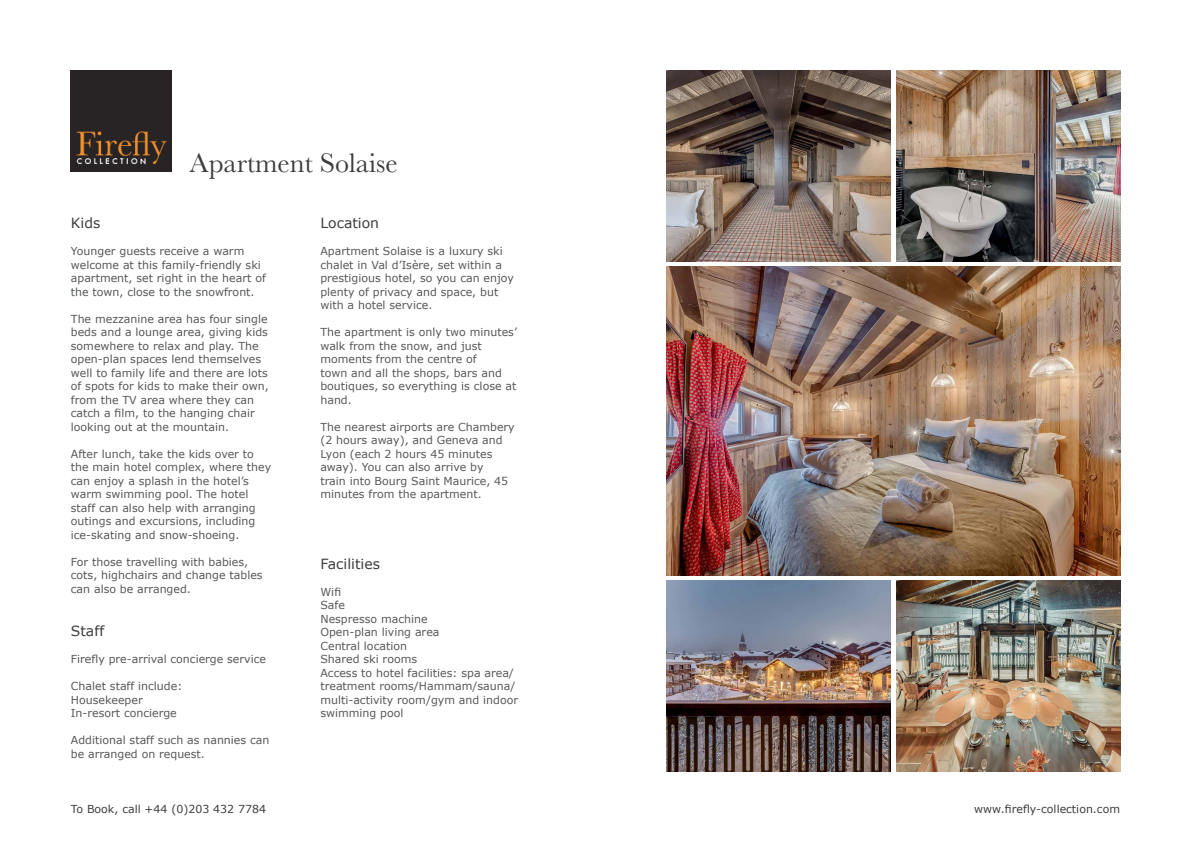
<style>
.page{position:relative;width:1191px;height:842px;background:#fff}
.page>*{position:absolute;margin:0;border:0;box-sizing:border-box;transform-origin:0 0}
.t1{font:28px "Baskerville";color:#3e3e3f}
.t2{font:14px "Verdana";color:#3e3e3f}
.t3{font:11px/13.5px "Verdana";color:#57585a}
.t4{font:11px "Verdana";color:#3e3e3f}
</style>
<div class="page">
<img style="left:71px;top:71px;width:101px;height:101px">
<img style="left:666px;top:267px;width:454px;height:308px">
<img style="left:666px;top:71px;width:224px;height:190px">
<img style="left:896px;top:71px;width:224px;height:190px">
<img style="left:666px;top:581px;width:224px;height:190px">
<img style="left:896px;top:581px;width:224px;height:190px">
<p class="t1" style="left:190px;top:145px;width:209px">Apartment Solaise</p>
<p class="t2" style="left:71px;top:214px;width:31px">Kids</p>
<p class="t3" style="left:71px;top:244px;width:196px">Younger guests receive a warm welcome at this family-friendly ski apartment, set right in the heart of the town, close to the snowfront.</p>
<p class="t3" style="left:71px;top:312px;width:199px">The mezzanine area has four single beds and a lounge area, giving kids somewhere to relax and play. The open-plan spaces lend themselves well to family life and there are lots of spots for kids to make their own, from the TV area where they can catch a film, to the hanging chair looking out at the mountain.</p>
<p class="t3" style="left:71px;top:447px;width:202px">After lunch, take the kids over to the main hotel complex, where they can enjoy a splash in the hotel’s warm swimming pool. The hotel staff can also help with arranging outings and excursions, including ice-skating and snow-shoeing.</p>
<p class="t3" style="left:71px;top:555px;width:193px">For those travelling with babies, cots, highchairs and change tables can also be arranged.</p>
<p class="t2" style="left:71px;top:622px;width:35px">Staff</p>
<p class="t3" style="left:71px;top:653px;width:197px">Firefly pre-arrival concierge service</p>
<p class="t3" style="left:71px;top:680px;width:113px">Chalet staff include:</p>
<p class="t3" style="left:71px;top:693px;width:73px">Housekeeper</p>
<p class="t3" style="left:71px;top:707px;width:107px">In-resort concierge</p>
<p class="t3" style="left:71px;top:734px;width:200px">Additional staff such as nannies can be arranged on request.</p>
<p class="t4" style="left:71px;top:802px;width:197px">To Book, call +44 (0)203 432 7784</p>
<p class="t2" style="left:320px;top:214px;width:60px">Location</p>
<p class="t3" style="left:320px;top:244px;width:195px">Apartment Solaise is a luxury ski chalet in Val d’Isère, set within a prestigious hotel, so you can enjoy plenty of privacy and space, but with a hotel service.</p>
<p class="t3" style="left:320px;top:325px;width:198px">The apartment is only two minutes’ walk from the snow, and just moments from the centre of<br>town and all the shops, bars and boutiques, so everything is close at hand.</p>
<p class="t3" style="left:320px;top:420px;width:196px">The nearest airports are Chambery (2 hours away), and Geneva and<br>Lyon (each 2 hours 45 minutes away). You can also arrive by<br>train into Bourg Saint Maurice, 45 minutes from the apartment.</p>
<p class="t2" style="left:320px;top:555px;width:61px">Facilities</p>
<p class="t3" style="left:320px;top:585px;width:22px">Wifi</p>
<p class="t3" style="left:320px;top:599px;width:26px">Safe</p>
<p class="t3" style="left:320px;top:612px;width:109px">Nespresso machine</p>
<p class="t3" style="left:320px;top:626px;width:121px">Open-plan living area</p>
<p class="t3" style="left:320px;top:639px;width:88px">Central location</p>
<p class="t3" style="left:320px;top:653px;width:98px">Shared ski rooms</p>
<p class="t3" style="left:320px;top:666px;width:199px">Access to hotel facilities: spa area/ treatment rooms/Hammam/sauna/ multi-activity room/gym and indoor swimming pool</p>
<p class="t4" style="left:974px;top:802px;width:147px">www.firefly-collection.com</p>
</div>
